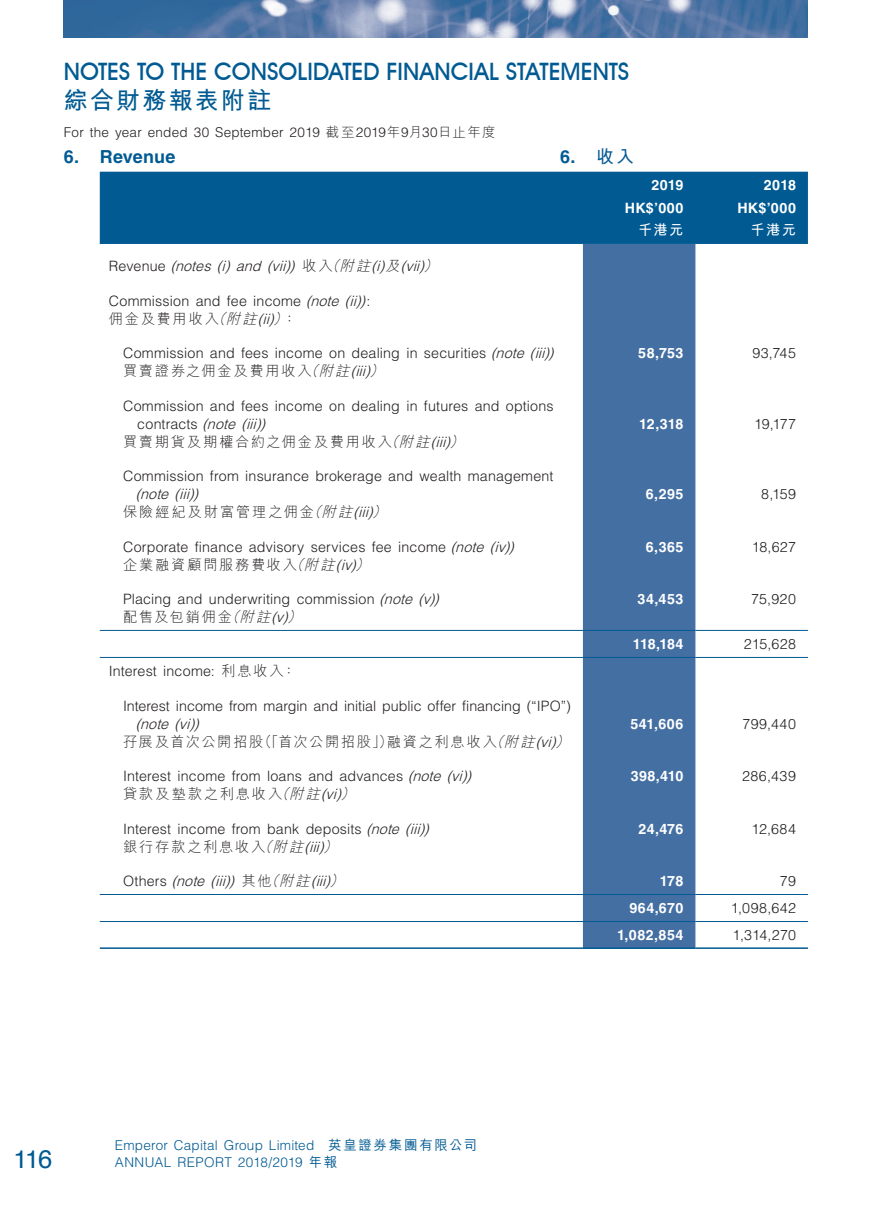
<style>
.page{position:relative;width:893px;height:1212px;background:#fff}
.page>*{position:absolute;margin:0;border:0;box-sizing:border-box;transform-origin:0 0}
.t1{font:25.5px "Helvetica";color:#015a92}
.t2{font:500 24px "Avant Garde IT Cby BT";letter-spacing:-.005em;color:#015a92}
.t3{font:700 24px "M Hei HK";letter-spacing:.095em;color:#015a92}
._03_H1{font:700 18px "Helvetica LT Std";letter-spacing:.01em;color:#015a92}
._15_Table_Stub{font:300 14.25px/18px "Helvetica LT Std";letter-spacing:.015em;color:#231f20}
._15_Table_Stub-2{font:300 14.25px "M Hei HK";letter-spacing:.12em;color:#231f20}
._12___P2{font:700 14.25px "Helvetica LT Std";letter-spacing:.03em;color:#fff}
._12___P2-2{font:300 14.25px "Helvetica LT Std";letter-spacing:.02em;color:#231f20}
._15_Table_Stub-3{font:italic 300 14.25px "Helvetica LT Std";color:#231f20}
._12___P2-3{font:700 14.25px "M Hei HK";letter-spacing:.095em;color:#fff}
.t4{font:300 13.5px "Helvetica LT Std";letter-spacing:.015em;color:#015a92}
.t5{font:300 13.5px "Helvetica LT Std";letter-spacing:.015em;color:#231f20}
.s1{font-family:"M Hei HK"}
.s2{font-style:normal}
.s3{font-family:"M Hei HK";font-style:normal}
.s4{font-style:italic}
.s5{font-family:"Helvetica LT Std";font-style:italic}
.s6{font-family:"M Hei HK";font-weight:500}
</style>
<div class="page">
<img style="left:64px;top:0;width:744px;height:38px">
<div style="left:100px;top:172px;width:708px;height:71px;background:#015a92"></div>
<div style="left:583px;top:244px;width:112px;height:703px;background:#446fa2"></div>
<hr style="left:100px;top:243px;width:483px;height:1px;background:#015a92">
<hr style="left:583px;top:243px;width:112px;height:1px;background:#015a92">
<hr style="left:695px;top:243px;width:113px;height:1px;background:#015a92">
<hr style="left:100px;top:630px;width:483px;height:1px;background:#015a92">
<hr style="left:583px;top:630px;width:112px;height:1px;background:#015a92">
<hr style="left:695px;top:630px;width:113px;height:1px;background:#015a92">
<hr style="left:100px;top:657px;width:483px;height:1px;background:#015a92">
<hr style="left:583px;top:657px;width:112px;height:1px;background:#015a92">
<hr style="left:695px;top:657px;width:113px;height:1px;background:#015a92">
<hr style="left:100px;top:894px;width:483px;height:1px;background:#015a92">
<hr style="left:583px;top:894px;width:112px;height:1px;background:#015a92">
<hr style="left:695px;top:894px;width:113px;height:1px;background:#015a92">
<hr style="left:100px;top:921px;width:483px;height:1px;background:#015a92">
<hr style="left:583px;top:921px;width:112px;height:1px;background:#015a92">
<hr style="left:695px;top:921px;width:113px;height:1px;background:#015a92">
<hr style="left:100px;top:947px;width:483px;height:2px;background:#015a92">
<hr style="left:583px;top:947px;width:112px;height:2px;background:#015a92">
<hr style="left:695px;top:947px;width:113px;height:2px;background:#015a92">
<h2 class="t2" style="left:64px;top:57px;width:567px">NOTES TO THE CONSOLIDATED FINANCIAL STATEMENTS</h2>
<h2 class="t3" style="left:64px;top:83px;width:209px">綜合財務報表附註</h2>
<p class="t5" style="left:64px;top:123px;width:433px">For the year ended 30 September 2019 <span class="s1">截至</span>2019<span class="s1">年</span>9<span class="s1">月</span>30<span class="s1">日止年度</span></p>
<p class="_03_H1" style="left:64px;top:145px;width:113px">6. Revenue</p>
<p class="_03_H1" style="left:560px;top:145px;width:75px">6. <span class="s1">收入</span></p>
<p class="_12___P2" style="left:651px;top:176px;width:34px">2019</p>
<p class="_12___P2" style="left:764px;top:176px;width:34px">2018</p>
<p class="_12___P2" style="left:625px;top:199px;width:60px">HK$’000</p>
<p class="_12___P2" style="left:737px;top:199px;width:60px">HK$’000</p>
<p class="_12___P2-3" style="left:638px;top:220px;width:47px">千港元</p>
<p class="_12___P2-3" style="left:750px;top:220px;width:47px">千港元</p>
<p class="_15_Table_Stub-3" style="left:109px;top:257px;width:334px"><span class="s2">R e v e n u e</span> (notes (i) and (vii)) <span class="s3">收入</span><span class="s1">（附註</span>(i)<span class="s1">及</span>(vii)<span class="s1">）</span></p>
<p class="_15_Table_Stub" style="left:109px;top:291px;width:263px">Commission and fee income <span class="s4">(note (ii))</span>:</p>
<p class="_15_Table_Stub-2" style="left:109px;top:311px;width:189px">佣金及費用收入<span class="s4">（附註</span><span class="s5">(ii)</span><span class="s4">）</span>：</p>
<p class="_15_Table_Stub" style="left:123px;top:344px;width:436px">Commission and fees income on dealing in securities <span class="s4">(note (iii))</span></p>
<p class="_12___P2" style="left:638px;top:344px;width:47px">58,753</p>
<p class="_12___P2-2" style="left:752px;top:344px;width:45px">93,745</p>
<p class="_15_Table_Stub-2" style="left:123px;top:364px;width:265px">買賣證券之佣金及費用收入<span class="s4">（附註</span><span class="s5">(iii)</span><span class="s4">）</span></p>
<p class="_15_Table_Stub" style="left:137px;top:396px;width:418px;text-indent:-14px">Commission and fees income on dealing in futures and options c o n t r a c t s <span class="s4">(note (iii))</span></p>
<p class="_12___P2" style="left:639px;top:415px;width:46px">12,318</p>
<p class="_12___P2-2" style="left:754px;top:415px;width:43px">19,177</p>
<p class="_15_Table_Stub-2" style="left:123px;top:434px;width:346px">買賣期貨及期權合約之佣金及費用收入<span class="s4">（附註</span><span class="s5">(iii)</span><span class="s4">）</span></p>
<p class="_15_Table_Stub" style="left:136px;top:467px;width:419px;text-indent:-13px">Commission from insurance brokerage and wealth management <span class="s4">(note (iii))</span></p>
<p class="_12___P2" style="left:646px;top:485px;width:39px">6,295</p>
<p class="_12___P2-2" style="left:761px;top:485px;width:36px">8,159</p>
<p class="_15_Table_Stub-2" style="left:123px;top:505px;width:268px">保險經紀及財富管理之佣金<span class="s4">（附註</span><span class="s5">(iii)</span><span class="s4">）</span></p>
<p class="_15_Table_Stub" style="left:123px;top:537px;width:397px">Corporate finance advisory services fee income <span class="s4">(note (iv))</span></p>
<p class="_12___P2" style="left:646px;top:538px;width:39px">6,365</p>
<p class="_12___P2-2" style="left:752px;top:538px;width:46px">18,627</p>
<p class="_15_Table_Stub-2" style="left:123px;top:557px;width:251px">企業融資顧問服務費收入<span class="s4">（附註</span><span class="s5">(iv)</span><span class="s4">）</span></p>
<p class="_15_Table_Stub" style="left:123px;top:590px;width:322px">Placing and underwriting commission <span class="s4">(note (v))</span></p>
<p class="_12___P2" style="left:638px;top:590px;width:47px">34,453</p>
<p class="_12___P2-2" style="left:751px;top:590px;width:46px">75,920</p>
<p class="_15_Table_Stub-2" style="left:123px;top:610px;width:183px">配售及包銷佣金<span class="s4">（附註</span><span class="s5">(v)</span><span class="s4">）</span></p>
<p class="_12___P2" style="left:633px;top:635px;width:52px">118,184</p>
<p class="_12___P2-2" style="left:744px;top:635px;width:54px">215,628</p>
<p class="_15_Table_Stub" style="left:109px;top:662px;width:189px">Interest income: <span class="s1">利息收入：</span></p>
<p class="_15_Table_Stub" style="left:136px;top:696px;width:437px;text-indent:-13px">Interest income from margin and initial public offer financing (“IPO”) <span class="s4">(note (vi))</span></p>
<p class="_12___P2" style="left:631px;top:715px;width:54px">541,606</p>
<p class="_12___P2-2" style="left:742px;top:715px;width:55px">799,440</p>
<p class="_15_Table_Stub-2" style="left:123px;top:734px;width:451px">孖展及首次公開招股（「首次公開招股」）融資之利息收入<span class="s4">（附註</span><span class="s5">(vi)</span><span class="s4">）</span></p>
<p class="_15_Table_Stub" style="left:123px;top:767px;width:354px">Interest income from loans and advances <span class="s4">(note (vi))</span></p>
<p class="_12___P2" style="left:631px;top:767px;width:54px">398,410</p>
<p class="_12___P2-2" style="left:742px;top:767px;width:55px">286,439</p>
<p class="_15_Table_Stub-2" style="left:123px;top:787px;width:237px">貸款及墊款之利息收入<span class="s4">（附註</span><span class="s5">(vi)</span><span class="s4">）</span></p>
<p class="_15_Table_Stub" style="left:123px;top:819px;width:312px">Interest income from bank deposits <span class="s4">(note (iii))</span></p>
<p class="_12___P2" style="left:638px;top:820px;width:46px">24,476</p>
<p class="_12___P2-2" style="left:752px;top:820px;width:46px">12,684</p>
<p class="_15_Table_Stub-2" style="left:123px;top:839px;width:219px">銀行存款之利息收入<span class="s4">（附註</span><span class="s5">(iii)</span><span class="s4">）</span></p>
<p class="_15_Table_Stub-3" style="left:123px;top:872px;width:226px"><span class="s2">O t h e r s</span> (note (iii)) <span class="s3">其他</span><span class="s1">（附註</span>(iii)<span class="s1">）</span></p>
<p class="_12___P2" style="left:660px;top:872px;width:25px">178</p>
<p class="_12___P2-2" style="left:780px;top:872px;width:18px">79</p>
<p class="_12___P2" style="left:629px;top:899px;width:56px">964,670</p>
<p class="_12___P2-2" style="left:731px;top:899px;width:67px">1,098,642</p>
<p class="_12___P2" style="left:617px;top:926px;width:68px">1,082,854</p>
<p class="_12___P2-2" style="left:733px;top:926px;width:65px">1,314,270</p>
<p class="t4" style="left:115px;top:1137px;width:363px">Emperor Capital Group Limited <span class="s6">英皇證券集團有限公司</span></p>
<h1 class="t1" style="left:14px;top:1139px;width:40px">116</h1>
<p class="t4" style="left:115px;top:1153px;width:224px">ANNUAL REPORT 2018/2019 <span class="s6">年報</span></p>
</div>
